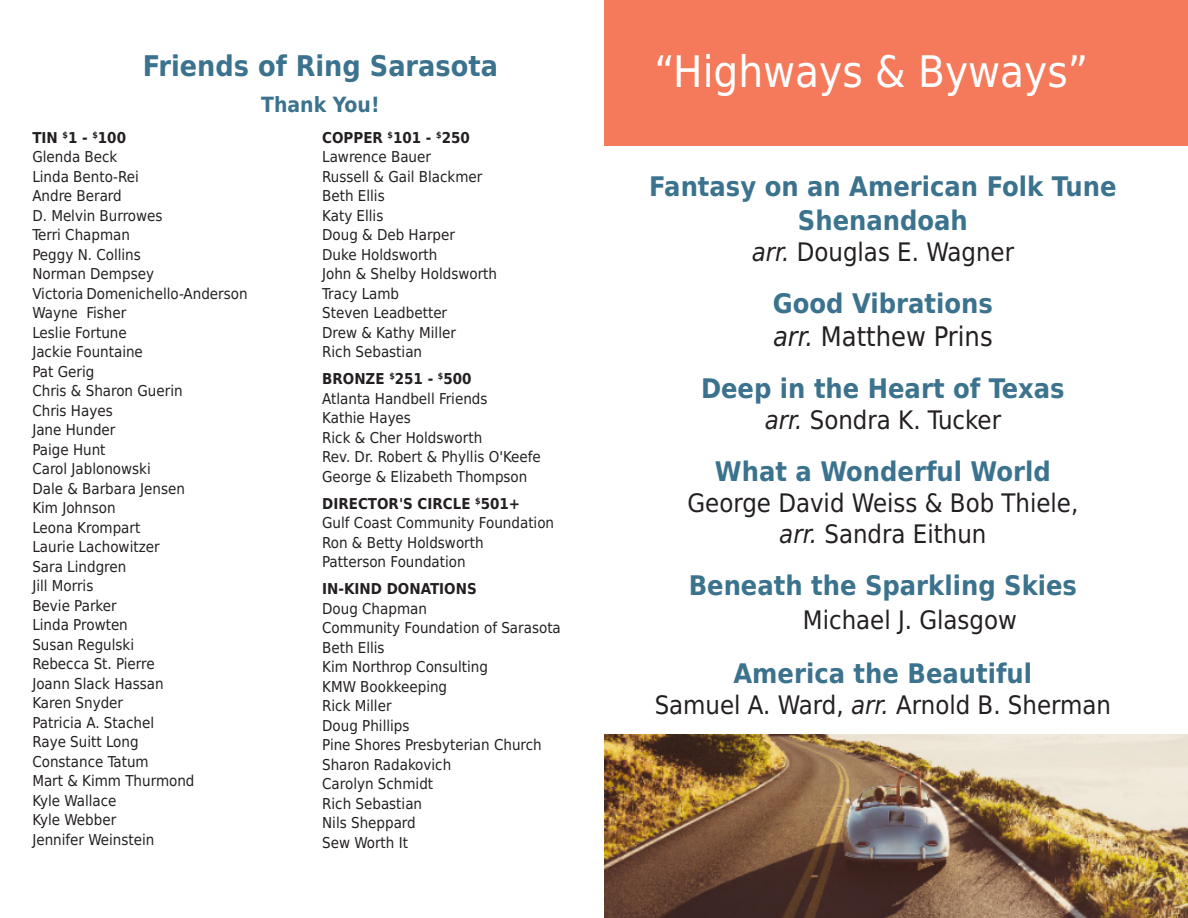
<style>
.page{position:relative;width:1188px;height:918px;background:#fff}
.page>*{position:absolute;margin:0;border:0;box-sizing:border-box;transform-origin:0 0}
.t1{font:43.5px "DejaVu Sans Condensed";color:#fff}
.t2{font:700 28.5px "DejaVu Sans Condensed";color:#3b728d}
.t3{font:700 27px/34.2px "DejaVu Sans Condensed";color:#3b728d;text-align:center}
.t4{font:25.5px/30.6px "DejaVu Sans Condensed";color:#231f20;text-align:center}
.t5{font:700 21px "DejaVu Sans Condensed";color:#3b728d}
.t6{font:15px/19.5px "DejaVu Sans Condensed";color:#231f20}
.t7{font:700 15px "DejaVu Sans Condensed";color:#231f20}
.s1{font-weight:700}
.s2{font-style:italic}
.s3{font-weight:400;font-style:italic;color:#231f20}
.s4{font-weight:400;color:#231f20}
</style>
<div class="page">
<div style="left:605px;top:0;width:583px;height:146px;background:#f57a5b"></div>
<img style="left:605px;top:734px;width:583px;height:184px">
<h2 class="t2" style="left:143px;top:42px;width:357px">Friends of Ring Sarasota</h2>
<h3 class="t5" style="left:261px;top:87px;width:120px">Thank You!</h3>
<p class="t6" style="left:32px;top:127px;width:217px"><span class="s1">TIN</span> <sup>$</sup><span class="s1">1 -</span> <sup>$</sup><span class="s1">100<br></span>Glenda Beck<br>Linda Bento-Rei<br>Andre Berard<br>D. Melvin Burrowes<br>Terri Chapman<br>Peggy N. Collins<br>Norman Dempsey<br>Victoria Domenichello-Anderson<br>Wayne Fisher<br>Leslie Fortune<br>Jackie Fountaine<br>Pat Gerig<br>Chris &amp; Sharon Guerin<br>Chris Hayes<br>Jane Hunder<br>Paige Hunt<br>Carol Jablonowski<br>Dale &amp; Barbara Jensen<br>Kim Johnson<br>Leona Krompart<br>Laurie Lachowitzer<br>Sara Lindgren<br>Jill Morris<br>Bevie Parker<br>Linda Prowten<br>Susan Regulski<br>Rebecca St. Pierre<br>Joann Slack Hassan<br>Karen Snyder<br>Patricia A. Stachel<br>Raye Suitt Long<br>Constance Tatum<br>Mart &amp; Kimm Thurmond<br>Kyle Wallace<br>Kyle Webber<br>Jennifer Weinstein</p>
<p class="t6" style="left:322px;top:127px;width:176px"><span class="s1">COPPER</span> <sup>$</sup><span class="s1">101 -</span> <sup>$</sup><span class="s1">250<br></span>Lawrence Bauer<br>Russell &amp; Gail Blackmer<br>Beth Ellis<br>Katy Ellis<br>Doug &amp; Deb Harper<br>Duke Holdsworth<br>John &amp; Shelby Holdsworth<br>Tracy Lamb<br>Steven Leadbetter<br>Drew &amp; Kathy Miller<br>Rich Sebastian</p>
<p class="t6" style="left:322px;top:369px;width:220px"><span class="s1">BRONZE</span> <sup>$</sup><span class="s1">251 -</span> <sup>$</sup><span class="s1">500<br></span>Atlanta Handbell Friends<br>Kathie Hayes<br>Rick &amp; Cher Holdsworth<br>Rev. Dr. Robert &amp; Phyllis O'Keefe<br>George &amp; Elizabeth Thompson</p>
<p class="t7" style="left:322px;top:491px;width:22px">Director</p>
<p class="t7" style="left:399px;top:491px;width:38px">'s Circle</p>
<p class="t6" style="left:322px;top:493px;width:233px;text-indent:153px"><sup>$</sup><span class="s1">501+<br></span>Gulf Coast Community Foundation<br>Ron &amp; Betty Holdsworth<br>Patterson Foundation</p>
<p class="t7" style="left:322px;top:577px;width:42px">In-Kind</p>
<p class="t7" style="left:387px;top:577px;width:22px">Donations</p>
<p class="t6" style="left:322px;top:598px;width:240px">Doug Chapman<br>Community Foundation of Sarasota<br>Beth Ellis<br>Kim Northrop Consulting<br>KMW Bookkeeping<br>Rick Miller<br>Doug Phillips<br>Pine Shores Presbyterian Church<br>Sharon Radakovich<br>Carolyn Schmidt<br>Rich Sebastian<br>Nils Sheppard<br>Sew Worth It</p>
<h1 class="t1" style="left:654px;top:33px;width:435px">“Highways &amp; Byways”</h1>
<h3 class="t3" style="left:649px;top:169px;width:469px">Fantasy on an American Folk Tune<br>Shenandoah</h3>
<h3 class="t4" style="left:752px;top:236px;width:264px"><span class="s2">arr.</span> Douglas E. Wagner</h3>
<h3 class="t3" style="left:773px;top:287px;width:221px;line-height:32.4px;text-align:left">Good Vibrations <span class="s3">arr.</span> <span class="s4">Matthew Prins</span></h3>
<h3 class="t3" style="left:701px;top:371px;width:365px">Deep in the Heart of Texas</h3>
<h3 class="t4" style="left:765px;top:404px;width:238px"><span class="s2">arr.</span> Sondra K. Tucker</h3>
<h3 class="t3" style="left:715px;top:454px;width:337px">What a Wonderful World</h3>
<h3 class="t4" style="left:687px;top:487px;width:392px">George David Weiss &amp; Bob Thiele, <span class="s2">arr.</span> Sandra Eithun</h3>
<h3 class="t3" style="left:689px;top:568px;width:390px">Beneath the Sparkling Skies</h3>
<h3 class="t4" style="left:803px;top:604px;width:216px">Michael J. Glasgow</h3>
<h3 class="t3" style="left:734px;top:656px;width:300px">America the Beautiful</h3>
<h3 class="t4" style="left:655px;top:689px;width:458px">Samuel A. Ward, <span class="s2">arr.</span> Arnold B. Sherman</h3>
</div>
